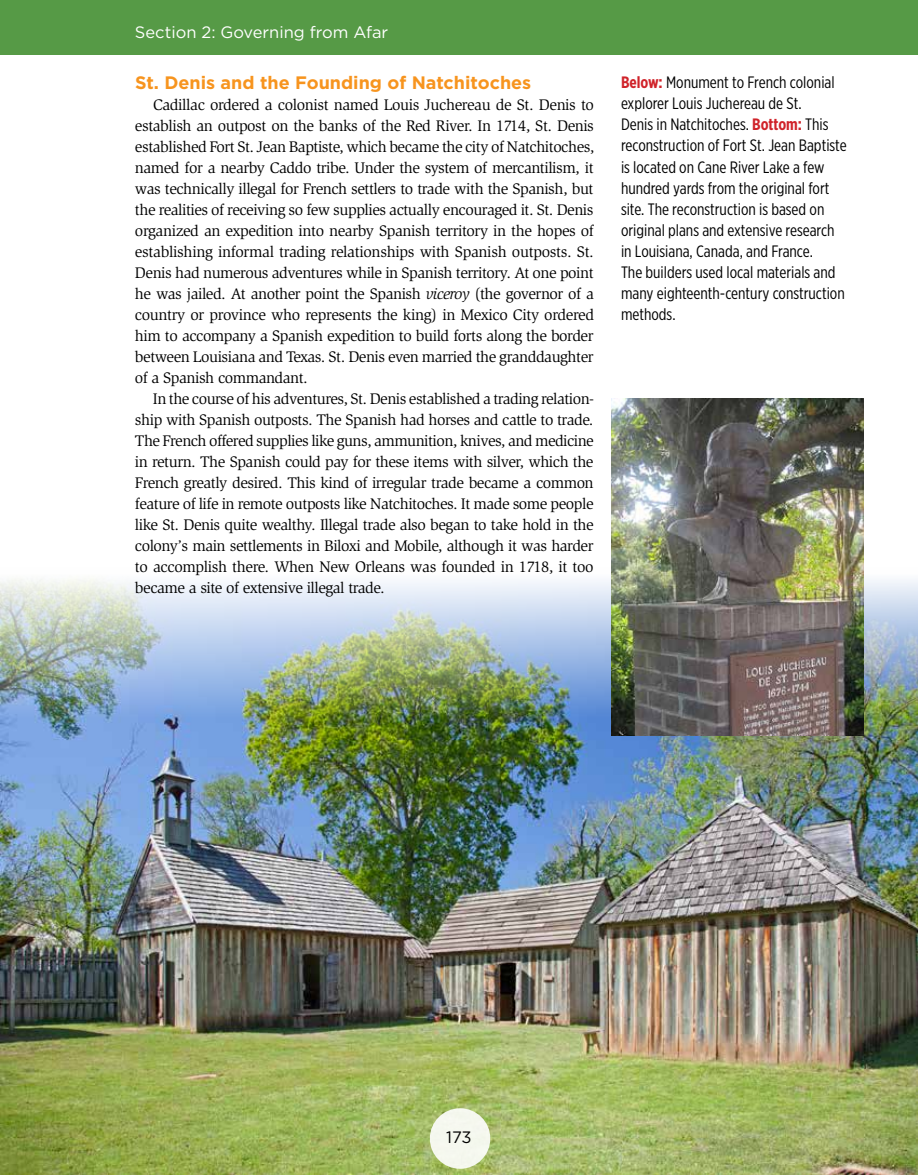
<style>
.page{position:relative;width:918px;height:1175px;background:#fff}
.page>*{position:absolute;margin:0;border:0;box-sizing:border-box;transform-origin:0 0}
.t1{font:700 18px "Gotham";color:#f7941e}
.t2{font:16.5px/21px "Gotham X Narrow";color:#000}
.t3{font:16.5px "Gotham";color:#fff}
.t4{font:16.5px "Gotham";color:#000}
.t5{font:15.75px/21px "Slimbach Std";letter-spacing:-.03em;color:#000;text-align:justify}
.s1{font-style:italic}
.s2{font-weight:700;color:#d0232a}
</style>
<div class="page">
<svg style="left:0;top:54px;width:918px;height:1px"></svg>
<img style="left:0;top:579px;width:918px;height:595px">
<img style="left:611px;top:398px;width:253px;height:338px">
<div style="left:0;top:0;width:918px;height:54px;background:#569a46"></div>
<div style="left:430px;top:1108px;width:60px;height:60px;background:#f5f8ee;border-radius:50%"></div>
<p class="t3" style="left:135px;top:22px;width:255px">Section 2: Governing from Afar</p>
<p class="t1" style="left:135px;top:70px;width:398px">St. Denis and the Founding of Natchitoches</p>
<p class="t5" style="left:135px;top:94px;width:461px;text-indent:18px">Cadillac ordered a colonist named Louis Juchereau de St. Denis to establish an outpost on the banks of the Red River. In 1714, St. Denis established Fort St. Jean Baptiste, which became the city of Natchitoches, named for a nearby Caddo tribe. Under the system of mercantilism, it was technically illegal for French settlers to trade with the Spanish, but the realities of receiving so few supplies actually encouraged it. St. Denis organized an expedition into nearby Spanish territory in the hopes of establishing informal trading relationships with Spanish outposts. St.<br>Denis had numerous adventures while in Spanish territory. At one point he was jailed. At another point the Spanish <span class="s1">viceroy</span> (the governor of a country or province who represents the king) in Mexico City ordered him to accompany a Spanish expedition to build forts along the border between Louisiana and Texas. St. Denis even married the granddaughter of a Spanish commandant.</p>
<p class="t5" style="left:135px;top:388px;width:461px;text-indent:18px">In the course of his adventures, St. Denis established a trading relation&shy;ship with Spanish outposts. The Spanish had horses and cattle to trade.<br>The French offered supplies like guns, ammunition, knives, and medicine in return. The Spanish could pay for these items with silver, which the French greatly desired. This kind of irregular trade became a common feature of life in remote outposts like Natchitoches. It made some people like St. Denis quite wealthy. Illegal trade also began to take hold in the colony’s main settlements in Biloxi and Mobile, although it was harder to accomplish there. When New Orleans was founded in 1718, it too became a site of extensive illegal trade.</p>
<p class="t2" style="left:621px;top:72px;width:227px"><span class="s2">Below:</span> Monument to French colonial explorer Louis Juchereau de St.<br>Denis in Natchitoches. <span class="s2">Bottom:</span> This reconstruction of Fort St. Jean Baptiste is located on Cane River Lake a few hundred yards from the original fort site. The reconstruction is based on original plans and extensive research in Louisiana, Canada, and France.<br>The builders used local materials and many eighteenth-century construction methods.</p>
<p class="t4" style="left:446px;top:1126px;width:27px">173</p>
</div>
